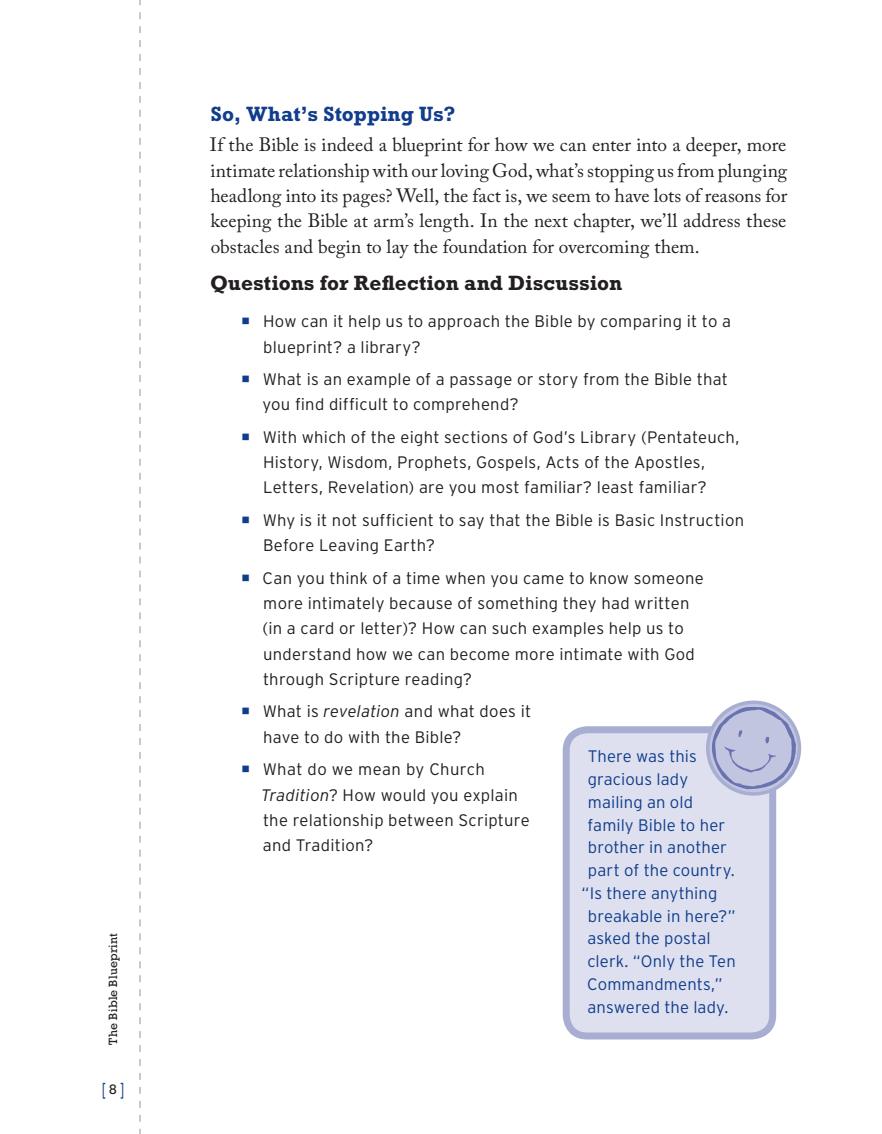
<style>
.page{position:relative;width:882px;height:1134px;background:#fff}
.page>*{position:absolute;margin:0;border:0;box-sizing:border-box;transform-origin:0 0}
.t1{font:700 21px "Rockwell Std";color:#231f20}
.t2{font:700 21px "Rockwell Std";color:#103d8c}
.t3{font:19.25px/25.4px "Adobe Caslon Pro";letter-spacing:.005em;color:#231f20;text-align:justify}
.t4{font:17.85px "Rockwell Std";color:#103d8c;scale:.59 1}
.t5{font:300 16.62px/25.4px "Interstate";letter-spacing:.015em;color:#231f20}
.t6{font:300 16.62px "Interstate";letter-spacing:.005em;color:#103d8c}
.t7{font:12.25px "Rockwell Std";letter-spacing:.02em;color:#231f20}
.s1{font-size:14px;color:#231f20}
.s2{font-style:italic}
</style>
<div class="page">
<svg style="left:140px;top:0;width:1px;height:1134px"></svg>
<div style="left:566px;top:730px;width:207px;height:306px;background:#dee0ef;border-radius:21px"></div>
<div style="left:563px;top:726px;width:213px;height:313px;border:7px solid #a8add2;border-radius:21px"></div>
<div style="left:706px;top:701px;width:95px;height:95px;border:4px solid #a8add2;border-radius:50%"></div>
<svg style="left:712px;top:706px;width:84px;height:83px;background:#b7bbd9"></svg>
<p class="t7" style="left:106px;top:1045px;width:113px;rotate:-90deg">The Bible Blueprint</p>
<p class="t4" style="left:102px;top:1079px;width:40px">[<span class="s1">8</span>]</p>
<p class="t2" style="left:211px;top:101px;width:246px">So, What’s Stopping Us?</p>
<p class="t3" style="left:210px;top:132px;width:579px">If the Bible is indeed a blueprint for how we can enter into a deeper, more intimate relationship with our loving God, what’s stopping us from plunging headlong into its pages? Well, the fact is, we seem to have lots of reasons for keeping the Bible at arm’s length. In the next chapter, we’ll address these obstacles and begin to lay the foundation for overcoming them.</p>
<p class="t1" style="left:210px;top:270px;width:414px">Questions for Reflection and Discussion</p>
<p class="t5" style="left:263px;top:309px;width:470px">How can it help us to approach the Bible by comparing it to a blueprint? a library?</p>
<p class="t5" style="left:262px;top:366px;width:467px">What is an example of a passage or story from the Bible that you find difficult to comprehend?</p>
<p class="t5" style="left:263px;top:424px;width:478px">With which of the eight sections of God’s Library (Pentateuch,<br>History, Wisdom, Prophets, Gospels, Acts of the Apostles,<br>Letters, Revelation) are you most familiar? least familiar?</p>
<p class="t5" style="left:263px;top:507px;width:483px">Why is it not sufficient to say that the Bible is Basic Instruction<br>Before Leaving Earth?</p>
<p class="t5" style="left:262px;top:565px;width:443px">Can you think of a time when you came to know someone more intimately because of something they had written (in a card or letter)? How can such examples help us to understand how we can become more intimate with God through Scripture reading?</p>
<p class="t5" style="left:263px;top:699px;width:270px">What is <span class="s2">revelation</span> and what does it have to do with the Bible?</p>
<p class="t5" style="left:261px;top:756px;width:270px">What do we mean by Church<br><span class="s2">Tradition</span>? How would you explain the relationship between Scripture and Tradition?</p>
<p class="t6" style="left:588px;top:747px;width:111px">There was this</p>
<p class="t6" style="left:588px;top:770px;width:102px">gracious lady</p>
<p class="t6" style="left:588px;top:793px;width:107px">mailing an old</p>
<p class="t6" style="left:588px;top:815px;width:139px">family Bible to her</p>
<p class="t6" style="left:588px;top:838px;width:141px">brother in another</p>
<p class="t6" style="left:588px;top:861px;width:146px">part of the country.</p>
<p class="t6" style="left:582px;top:884px;width:137px">“Is there anything</p>
<p class="t6" style="left:588px;top:906px;width:149px">breakable in here?”</p>
<p class="t6" style="left:587px;top:929px;width:125px">asked the postal</p>
<p class="t6" style="left:587px;top:952px;width:150px">clerk. “Only the Ten</p>
<p class="t6" style="left:587px;top:975px;width:137px">Commandments,”</p>
<p class="t6" style="left:587px;top:997px;width:141px">answered the lady.</p>
</div>
